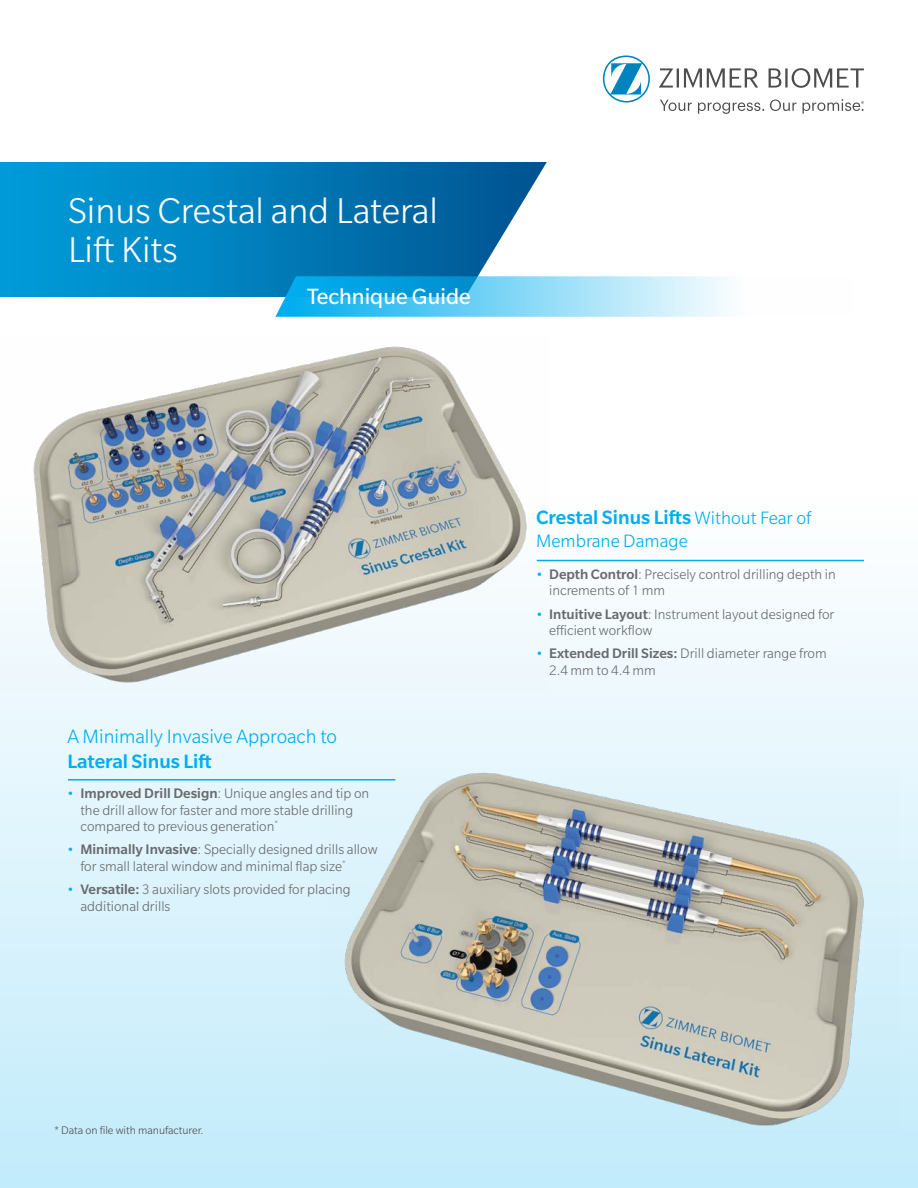
<style>
.page{position:relative;width:918px;height:1188px;background:#fff}
.page>*{position:absolute;margin:0;border:0;box-sizing:border-box;transform-origin:0 0}
.t1{font:300 39px/39px "Slate Pro";color:#fff}
.t2{font:24px "Slate Pro";color:#fff}
.t3{font:500 21px "Slate Pro";color:#00aeef}
.t4{font:300 21px "Slate Pro";color:#00aeef}
.t5{font:300 19.5px "Slate Pro";color:#00aeef}
.t6{font:300 15px/16.5px "Slate Pro";color:#696a6c}
.t7{font:300 12px "Slate Pro";color:#4d4d4f}
.s1{color:#00aeef}
.s2{font-weight:500}
.s3{font-weight:300;font-size:19.5px}
</style>
<div class="page">
<div style="left:0;top:0;width:918px;height:1188px;background:linear-gradient(to bottom,#fff,#cceefb)"></div>
<img style="left:0;top:335px;width:548px;height:357px">
<img style="left:322px;top:763px;width:576px;height:371px">
<svg style="left:659px;top:68px;width:205px;height:20px"></svg>
<svg style="left:603px;top:56px;width:47px;height:47px"></svg>
<svg style="left:660px;top:100px;width:32px;height:11px"></svg>
<svg style="left:698px;top:103px;width:66px;height:11px"></svg>
<svg style="left:770px;top:100px;width:26px;height:11px"></svg>
<svg style="left:802px;top:99px;width:62px;height:15px"></svg>
<svg style="left:0;top:162px;width:547px;height:135px;background:#0e85be"></svg>
<svg style="left:275px;top:276px;width:579px;height:41px"></svg>
<hr style="left:68px;top:779px;width:327px;height:2px;background:#00aeef">
<hr style="left:537px;top:560px;width:327px;height:1px;background:#00aeef">
<h1 class="t1" style="left:68px;top:191px;width:371px">Sinus Crestal and Lateral<br>Lift Kits</h1>
<h2 class="t2" style="left:307px;top:284px;width:165px">Technique Guide</h2>
<h3 class="t4" style="left:67px;top:725px;width:271px">A Minimally Invasive Approach to</h3>
<h3 class="t3" style="left:67px;top:750px;width:146px">Lateral Sinus Lift</h3>
<p class="t6" style="left:80px;top:785px;width:290px;text-indent:-14px"><span class="s1">•</span> <span class="s2">Improved Drill Design</span>: Unique angles and tip on the drill allow for faster and more stable drilling compared to previous generation<sup>*</sup></p>
<p class="t6" style="left:80px;top:841px;width:299px;text-indent:-14px"><span class="s1">•</span> <span class="s2">Minimally Invasive</span>: Specially designed drills allow for small lateral window and minimal flap size<sup>*</sup></p>
<p class="t6" style="left:80px;top:881px;width:272px;text-indent:-14px"><span class="s1">•</span> <span class="s2">Versatile:</span> 3 auxiliary slots provided for placing additional drills</p>
<h3 class="t3" style="left:536px;top:505px;width:277px">Crestal Sinus Lifts <span class="s3">Without Fear of</span></h3>
<h3 class="t5" style="left:536px;top:531px;width:153px">Membrane Damage</h3>
<p class="t6" style="left:549px;top:566px;width:288px;text-indent:-14px"><span class="s1">•</span> <span class="s2">Depth Control</span>: Precisely control drilling depth in increments of 1 mm</p>
<p class="t6" style="left:549px;top:606px;width:287px;text-indent:-14px"><span class="s1">•</span> <span class="s2">Intuitive Layout</span>: Instrument layout designed for efficient workflow</p>
<p class="t6" style="left:549px;top:645px;width:279px;text-indent:-14px"><span class="s1">•</span> <span class="s2">Extended Drill Sizes:</span> Drill diameter range from<br>2.4 mm to 4.4 mm</p>
<p class="t7" style="left:54px;top:1124px;width:151px">* Data on file with manufacturer.</p>
</div>
